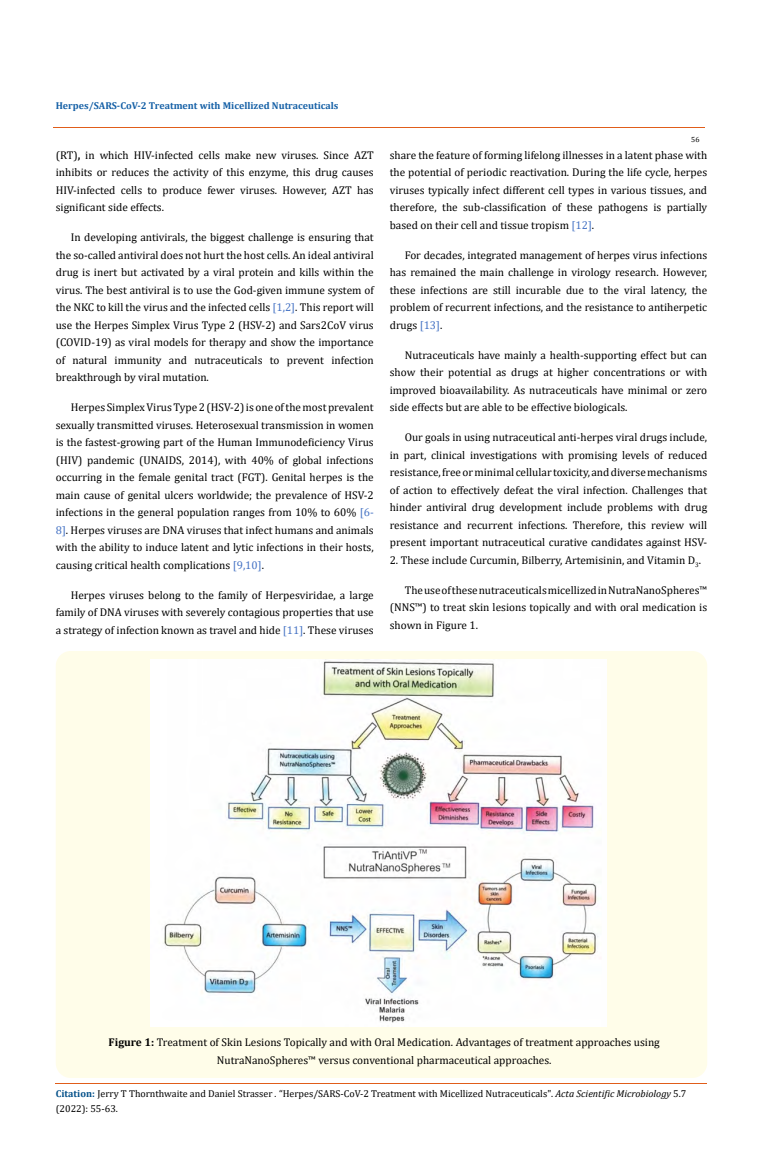
<style>
.page{position:relative;width:764px;height:1170px;background:#fff}
.page>*{position:absolute;margin:0;border:0;box-sizing:border-box;transform-origin:0 0}
.t1{font:11.25px/17.5px "Cambria";color:#000;text-align:justify}
.t2{font:10px/15px "Cambria";color:#000}
.t3{font:700 10px "Cambria";color:#1560a6}
.t4{font:7.5px "Cambria";color:#000}
.s1{font-weight:700}
.s2{color:#4472c4}
.s3{font-weight:700;color:#035089}
.s4{font-style:italic}
</style>
<div class="page">
<div style="left:56px;top:651px;width:651px;height:427px;background:#fffde9;border-radius:15px"></div>
<img style="left:151px;top:659px;width:455px;height:368px">
<hr style="left:53px;top:127px;width:651px;height:1px;background:#e05d1a">
<hr style="left:56px;top:1084px;width:651px;height:1px;background:#e05d1a">
<p class="t3" style="left:56px;top:99px;width:284px">Herpes/SARS-CoV-2 Treatment with Micellized Nutraceuticals</p>
<p class="t1" style="left:56px;top:146px;width:319px">(RT)<span class="s1">,</span> in which HIV-infected cells make new viruses. Since AZT inhibits or reduces the activity of this enzyme, this drug causes HIV-infected cells to produce fewer viruses. However, AZT has significant side effects.</p>
<p class="t1" style="left:56px;top:229px;width:319px;text-indent:15px">In developing antivirals, the biggest challenge is ensuring that the so-called antiviral does not hurt the host cells. An ideal antiviral drug is inert but activated by a viral protein and kills within the virus. The best antiviral is to use the God-given immune system of the NKC to kill the virus and the infected cells <span class="s2">[1,2]</span>. This report will use the Herpes Simplex Virus Type 2 (HSV-2) and Sars2CoV virus (COVID-19) as viral models for therapy and show the importance of natural immunity and nutraceuticals to prevent infection breakthrough by viral mutation.</p>
<p class="t1" style="left:56px;top:399px;width:319px;text-indent:15px">Herpes Simplex Virus Type 2 (HSV-2) is one of the most prevalent sexually transmitted viruses. Heterosexual transmission in women is the fastest-growing part of the Human Immunodeficiency Virus (HIV) pandemic (UNAIDS, 2014), with 40% of global infections occurring in the female genital tract (FGT). Genital herpes is the main cause of genital ulcers worldwide; the prevalence of HSV-2 infections in the general population ranges from 10% to 60% <span class="s2">[6- 8]</span>. Herpes viruses are DNA viruses that infect humans and animals with the ability to induce latent and lytic infections in their hosts, causing critical health complications <span class="s2">[9,10]</span>.</p>
<p class="t1" style="left:56px;top:586px;width:319px;text-indent:15px">Herpes viruses belong to the family of Herpesviridae, a large family of DNA viruses with severely contagious properties that use a strategy of infection known as travel and hide <span class="s2">[11]</span>. These viruses</p>
<p class="t4" style="left:691px;top:135px;width:10px">56</p>
<p class="t1" style="left:390px;top:146px;width:319px">share the feature of forming lifelong illnesses in a latent phase with the potential of periodic reactivation. During the life cycle, herpes viruses typically infect different cell types in various tissues, and therefore, the sub-classification of these pathogens is partially based on their cell and tissue tropism <span class="s2">[12]</span>.</p>
<p class="t1" style="left:390px;top:246px;width:319px;text-indent:15px">For decades, integrated management of herpes virus infections has remained the main challenge in virology research. However, these infections are still incurable due to the viral latency, the problem of recurrent infections, and the resistance to antiherpetic drugs <span class="s2">[13]</span>.</p>
<p class="t1" style="left:390px;top:346px;width:319px;text-indent:15px">Nutraceuticals have mainly a health-supporting effect but can show their potential as drugs at higher concentrations or with improved bioavailability. As nutraceuticals have minimal or zero side effects but are able to be effective biologicals.</p>
<p class="t1" style="left:390px;top:429px;width:319px;text-indent:15px">Our goals in using nutraceutical anti-herpes viral drugs include, in part, clinical investigations with promising levels of reduced resistance, free or minimal cellular toxicity, and diverse mechanisms of action to effectively defeat the viral infection. Challenges that hinder antiviral drug development include problems with drug resistance and recurrent infections. Therefore, this review will present important nutraceutical curative candidates against HSV-</p>
<p class="t1" style="left:390px;top:551px;width:313px">2. These include Curcumin, Bilberry, Artemisinin, and Vitamin D<sub>3</sub>.</p>
<p class="t1" style="left:390px;top:581px;width:319px;text-indent:15px">The use of these nutraceuticals micellized in NutraNanoSpheres™ (NNS™) to treat skin lesions topically and with oral medication is shown in Figure 1.</p>
<p class="t1" style="left:109px;top:1034px;width:553px;text-align:center"><span class="s1">Figure 1:</span> Treatment of Skin Lesions Topically and with Oral Medication. Advantages of treatment approaches using<br>NutraNanoSpheres™ versus conventional pharmaceutical approaches.</p>
<p class="t2" style="left:56px;top:1086px;width:632px"><span class="s3">Citation:</span> Jerry T Thornthwaite and Daniel Strasser <span class="s4">.</span> “Herpes/SARS-CoV-2 Treatment with Micellized Nutraceuticals". <span class="s4">Acta Scientific Microbiology</span> 5.7 (2022): 55-63.</p>
</div>
